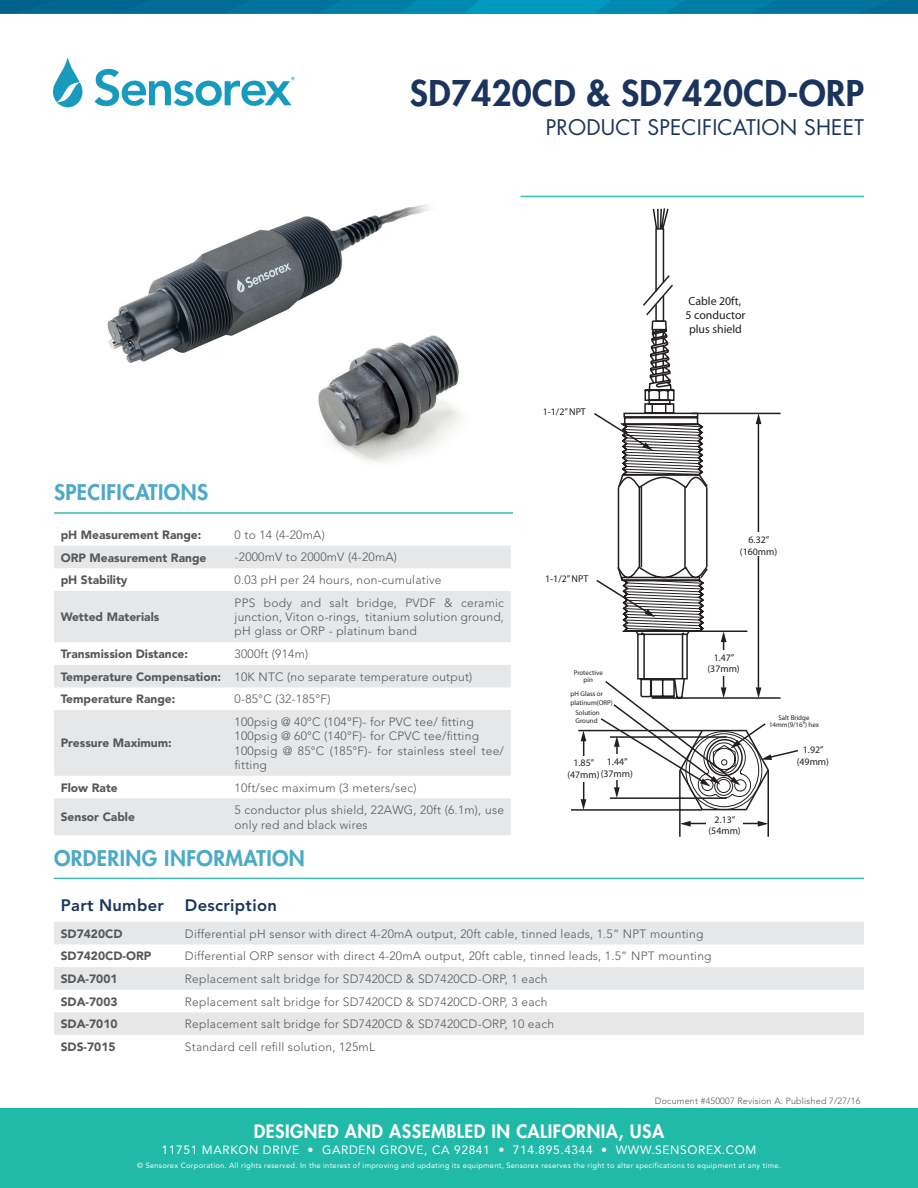
<style>
.page{position:relative;width:918px;height:1188px;background:#fff}
.page>*{position:absolute;margin:0;border:0;box-sizing:border-box;transform-origin:0 0}
.t1{font:800 34.5px "Futura";letter-spacing:.01em;color:#1a345d}
.t2{font:800 21px "Futura";letter-spacing:.02em;color:#4ca9c8}
.t3{font:21px "Futura";letter-spacing:.01em;color:#1a345d}
.t4{font:800 18px "Futura";letter-spacing:.025em;color:#fff}
.t5{font:800 16.5px "Avenir LT";letter-spacing:.02em;color:#1a345d}
.t6{font:300 12px/14.4px "Avenir LT";letter-spacing:.02em;color:#57585a}
.t7{font:900 12px "Avenir LT";color:#57585a}
.t8{font:12px "Avenir LT";letter-spacing:.05em;color:#fff}
.t9{font:11.85px/14.2px "Myriad Pro";color:#231f20}
.t10{font:9.9px/11.9px "Myriad Pro";color:#231f20;text-align:center}
.t11{font:300 9px "Avenir LT";letter-spacing:.02em;color:#57585a}
.t12{font:7.5px "Avenir LT";letter-spacing:.035em;color:#fff}
.t13{font:6.9px/8.2px "Myriad Pro";color:#231f20}
</style>
<div class="page">
<svg style="left:52px;top:57px;width:31px;height:50px"></svg>
<svg style="left:95px;top:69px;width:200px;height:37px"></svg>
<div style="left:0;top:0;width:918px;height:14px;background:#0099bf"></div>
<svg style="left:0;top:0;width:478px;height:14px"></svg>
<svg style="left:596px;top:0;width:322px;height:14px"></svg>
<hr style="left:54px;top:512px;width:459px;height:2px;background:#3bbeab">
<hr style="left:54px;top:878px;width:810px;height:1px;background:#3bbeab">
<hr style="left:520px;top:196px;width:344px;height:1px;background:#3bbeab">
<svg style="left:54px;top:922px;width:810px;height:113px;fill:#e6e7e9"></svg>
<svg style="left:54px;top:546px;width:457px;height:289px;fill:#e6e7e9"></svg>
<svg style="left:715px;top:412px;width:83px;height:346px"></svg>
<hr style="left:578px;top:730px;width:124px;height:1px;background:#231f20">
<hr style="left:571px;top:809px;width:131px;height:2px;background:#231f20">
<hr style="left:679px;top:770px;width:2px;height:67px;background:#231f20">
<hr style="left:767px;top:770px;width:2px;height:67px;background:#231f20">
<svg style="left:636px;top:208px;width:79px;height:471px"></svg>
<hr style="left:758px;top:422px;width:1px;height:267px;background:#231f20">
<svg style="left:756px;top:413px;width:5px;height:11px"></svg>
<div style="left:745px;top:533px;width:33px;height:23px;background:#fff"></div>
<hr style="left:723px;top:640px;width:1px;height:49px;background:#231f20">
<svg style="left:721px;top:631px;width:6px;height:11px"></svg>
<div style="left:709px;top:651px;width:30px;height:25px;background:#fff"></div>
<hr style="left:689px;top:823px;width:71px;height:1px;background:#231f20">
<svg style="left:680px;top:821px;width:11px;height:6px"></svg>
<svg style="left:758px;top:821px;width:10px;height:6px"></svg>
<div style="left:707px;top:817px;width:36px;height:17px;background:#fff"></div>
<hr style="left:583px;top:739px;width:1px;height:62px;background:#231f20">
<svg style="left:581px;top:731px;width:5px;height:10px"></svg>
<svg style="left:581px;top:799px;width:5px;height:11px"></svg>
<svg style="left:599px;top:679px;width:173px;height:133px"></svg>
<div style="left:564px;top:756px;width:37px;height:26px;background:#fff"></div>
<div style="left:614px;top:754px;width:21px;height:26px;background:#fff"></div>
<svg style="left:594px;top:274px;width:114px;height:359px"></svg>
<img style="left:107px;top:204px;width:322px;height:159px">
<img style="left:305px;top:322px;width:157px;height:141px">
<div style="left:0;top:1108px;width:918px;height:80px;background:#21b9a7"></div>
<p class="t1" style="left:410px;top:72px;width:456px">SD7420CD &amp; SD7420CD-ORP</p>
<p class="t3" style="left:546px;top:114px;width:320px">PRODUCT SPECIFICATION SHEET</p>
<p class="t2" style="left:54px;top:479px;width:156px">SPECIFICATIONS</p>
<p class="t7" style="left:61px;top:527px;width:142px">pH Measurement Range:</p>
<p class="t6" style="left:235px;top:527px;width:92px">0 to 14 (4-20mA)</p>
<p class="t7" style="left:61px;top:550px;width:147px">ORP Measurement Range</p>
<p class="t6" style="left:235px;top:550px;width:164px">-2000mV to 2000mV (4-20mA)</p>
<p class="t7" style="left:61px;top:573px;width:68px">pH Stability</p>
<p class="t6" style="left:235px;top:573px;width:209px">0.03 pH per 24 hours, non-cumulative</p>
<p class="t7" style="left:61px;top:610px;width:100px">Wetted Materials</p>
<p class="t6" style="left:235px;top:595px;width:271px;text-align:justify">PPS body and salt bridge, PVDF &amp; ceramic junction, Viton o-rings, titanium solution ground, pH glass or ORP - platinum band</p>
<p class="t7" style="left:61px;top:647px;width:129px">Transmission Distance:</p>
<p class="t6" style="left:235px;top:647px;width:75px">3000ft (914m)</p>
<p class="t7" style="left:61px;top:669px;width:162px">Temperature Compensation:</p>
<p class="t6" style="left:235px;top:669px;width:239px">10K NTC (no separate temperature output)</p>
<p class="t7" style="left:61px;top:692px;width:116px">Temperature Range:</p>
<p class="t6" style="left:235px;top:692px;width:97px">0-85°C (32-185°F)</p>
<p class="t7" style="left:61px;top:736px;width:113px">Pressure Maximum:</p>
<p class="t6" style="left:235px;top:715px;width:271px">100psig @ 40°C (104°F)- for PVC tee/ fitting 100psig @ 60°C (140°F)- for CPVC tee/fitting 100psig @ 85°C (185°F)- for stainless steel tee/ fitting</p>
<p class="t7" style="left:61px;top:780px;width:59px">Flow Rate</p>
<p class="t6" style="left:235px;top:780px;width:183px">10ft/sec maximum (3 meters/sec)</p>
<p class="t7" style="left:61px;top:810px;width:76px">Sensor Cable</p>
<p class="t6" style="left:235px;top:803px;width:271px">5 conductor plus shield, 22AWG, 20ft (6.1m), use only red and black wires</p>
<p class="t10" style="left:543px;top:406px;width:45px">1-1/2” NPT</p>
<p class="t10" style="left:545px;top:572px;width:45px">1-1/2” NPT</p>
<p class="t13" style="left:574px;top:669px;width:31px;line-height:6.9px;text-align:center">Protective pin</p>
<p class="t13" style="left:571px;top:690px;width:44px">pH Glass or platinum(ORP)</p>
<p class="t13" style="left:576px;top:708px;width:26px">Solution<br>Ground</p>
<p class="t10" style="left:567px;top:757px;width:34px">1.85” (47mm)</p>
<p class="t10" style="left:601px;top:755px;width:34px">1.44” (37mm)</p>
<p class="t9" style="left:686px;top:293px;width:61px">Cable 20ft,<br>5 conductor plus shield</p>
<p class="t10" style="left:740px;top:534px;width:39px">6.32” (160mm)</p>
<p class="t10" style="left:708px;top:651px;width:34px">1.47” (37mm)</p>
<p class="t10" style="left:708px;top:813px;width:34px">2.13” (54mm)</p>
<p class="t13" style="left:769px;top:714px;width:52px;line-height:6.9px;text-align:center">Salt Bridge<br>14mm(9/16”) hex</p>
<p class="t10" style="left:797px;top:743px;width:34px">1.92” (49mm)</p>
<p class="t2" style="left:54px;top:845px;width:252px">ORDERING INFORMATION</p>
<p class="t5" style="left:61px;top:896px;width:105px">Part Number</p>
<p class="t5" style="left:185px;top:896px;width:93px">Description</p>
<p class="t7" style="left:61px;top:926px;width:63px">SD7420CD</p>
<p class="t6" style="left:185px;top:926px;width:520px">Differential pH sensor with direct 4-20mA output, 20ft cable, tinned leads, 1.5” NPT mounting</p>
<p class="t7" style="left:61px;top:949px;width:92px">SD7420CD-ORP</p>
<p class="t6" style="left:185px;top:949px;width:528px">Differential ORP sensor with direct 4-20mA output, 20ft cable, tinned leads, 1.5” NPT mounting</p>
<p class="t7" style="left:61px;top:972px;width:58px">SDA-7001</p>
<p class="t6" style="left:185px;top:972px;width:364px">Replacement salt bridge for SD7420CD &amp; SD7420CD-ORP, 1 each</p>
<p class="t7" style="left:61px;top:994px;width:58px">SDA-7003</p>
<p class="t6" style="left:185px;top:994px;width:364px">Replacement salt bridge for SD7420CD &amp; SD7420CD-ORP, 3 each</p>
<p class="t7" style="left:61px;top:1017px;width:58px">SDA-7010</p>
<p class="t6" style="left:185px;top:1017px;width:371px">Replacement salt bridge for SD7420CD &amp; SD7420CD-ORP, 10 each</p>
<p class="t7" style="left:61px;top:1039px;width:56px">SDS-7015</p>
<p class="t6" style="left:185px;top:1039px;width:192px">Standard cell refill solution, 125mL</p>
<p class="t11" style="left:655px;top:1095px;width:207px">Document #450007 Revision A: Published 7/27/16</p>
<h3 class="t4" style="left:254px;top:1120px;width:412px">DESIGNED AND ASSEMBLED IN CALIFORNIA, USA</h3>
<p class="t8" style="left:162px;top:1143px;width:596px">11751 MARKON DRIVE • GARDEN GROVE, CA 92841 • 714.895.4344 • WWW.SENSOREX.COM</p>
<p class="t12" style="left:137px;top:1161px;width:645px">© Sensorex Corporation. All rights reserved. In the interest of improving and updating its equipment, Sensorex reserves the right to alter specifications to equipment at any time.</p>
</div>
